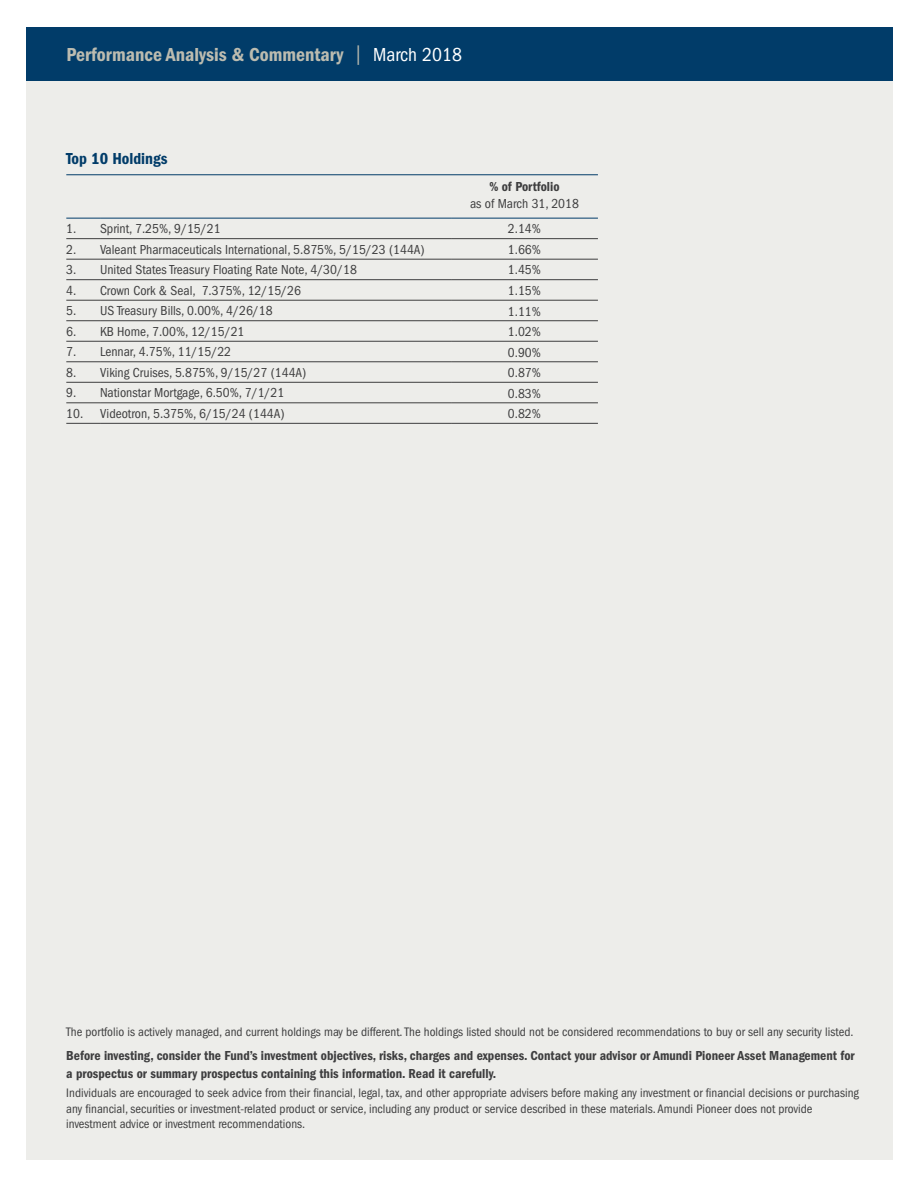
<style>
.page{position:relative;width:918px;height:1188px;background:#fff}
.page>*{position:absolute;margin:0;border:0;box-sizing:border-box;transform-origin:0 0}
.t1{font:600 condensed 19.5px "Franklin Gothic";color:#bcbcb0}
._2013-Header_Stroke{font:600 condensed 16.5px "Franklin Gothic";color:#013c69}
._2013-TableBody_Page{font:condensed 13.5px "Franklin Gothic";color:#3e3e3f}
._2013-Legal_Bold{font:600 condensed 13.5px/18px "Franklin Gothic";color:#3e3e3f}
._2013-TableSubHead{font:condensed 13.5px/16.5px "Franklin Gothic";color:#3e3e3f;text-align:center}
._2013-Legal{font:condensed 12.75px/15.8px "Franklin Gothic";color:#3e3e3f}
.s1{font-weight:400}
.s2{font-weight:400;color:#fff}
.s3{font-weight:600}
</style>
<div class="page">
<div style="left:26px;top:27px;width:866px;height:54px;background:#013c69"></div>
<div style="left:26px;top:81px;width:866px;height:1079px;background:#ededea"></div>
<hr style="left:66px;top:238px;width:34px;height:1px;background:#3e3e3f">
<hr style="left:100px;top:238px;width:351px;height:1px;background:#3e3e3f">
<hr style="left:451px;top:238px;width:147px;height:1px;background:#3e3e3f">
<hr style="left:66px;top:259px;width:34px;height:1px;background:#3e3e3f">
<hr style="left:100px;top:259px;width:351px;height:1px;background:#3e3e3f">
<hr style="left:451px;top:259px;width:147px;height:1px;background:#3e3e3f">
<hr style="left:66px;top:279px;width:34px;height:1px;background:#3e3e3f">
<hr style="left:100px;top:279px;width:351px;height:1px;background:#3e3e3f">
<hr style="left:451px;top:279px;width:147px;height:1px;background:#3e3e3f">
<hr style="left:66px;top:300px;width:34px;height:1px;background:#3e3e3f">
<hr style="left:100px;top:300px;width:351px;height:1px;background:#3e3e3f">
<hr style="left:451px;top:300px;width:147px;height:1px;background:#3e3e3f">
<hr style="left:66px;top:320px;width:34px;height:1px;background:#3e3e3f">
<hr style="left:100px;top:320px;width:351px;height:1px;background:#3e3e3f">
<hr style="left:451px;top:320px;width:147px;height:1px;background:#3e3e3f">
<hr style="left:66px;top:341px;width:34px;height:1px;background:#3e3e3f">
<hr style="left:100px;top:341px;width:351px;height:1px;background:#3e3e3f">
<hr style="left:451px;top:341px;width:147px;height:1px;background:#3e3e3f">
<hr style="left:66px;top:362px;width:34px;height:1px;background:#3e3e3f">
<hr style="left:100px;top:362px;width:351px;height:1px;background:#3e3e3f">
<hr style="left:451px;top:362px;width:147px;height:1px;background:#3e3e3f">
<hr style="left:66px;top:382px;width:34px;height:1px;background:#3e3e3f">
<hr style="left:100px;top:382px;width:351px;height:1px;background:#3e3e3f">
<hr style="left:451px;top:382px;width:147px;height:1px;background:#3e3e3f">
<hr style="left:66px;top:403px;width:34px;height:1px;background:#3e3e3f">
<hr style="left:100px;top:403px;width:351px;height:1px;background:#3e3e3f">
<hr style="left:451px;top:403px;width:147px;height:1px;background:#3e3e3f">
<hr style="left:66px;top:423px;width:34px;height:1px;background:#3e3e3f">
<hr style="left:100px;top:423px;width:351px;height:1px;background:#3e3e3f">
<hr style="left:451px;top:423px;width:147px;height:1px;background:#3e3e3f">
<hr style="left:66px;top:218px;width:34px;height:1px;background:#013c69">
<hr style="left:100px;top:218px;width:351px;height:1px;background:#013c69">
<hr style="left:451px;top:218px;width:147px;height:1px;background:#013c69">
<hr style="left:66px;top:174px;width:532px;height:1px;background:#013c69">
<h1 class="t1" style="left:66px;top:44px;width:397px">Performance Analysis &amp; Commentary <span class="s1">|</span> <span class="s2">March 2018</span></h1>
<p class="_2013-Header_Stroke" style="left:66px;top:149px;width:103px">Top 10 Holdings</p>
<p class="_2013-TableSubHead" style="left:470px;top:179px;width:110px"><span class="s3">% of Portfolio<br></span>as of March 31, 2018</p>
<p class="_2013-TableBody_Page" style="left:66px;top:221px;width:12px">1.</p>
<p class="_2013-TableBody_Page" style="left:100px;top:221px;width:122px">Sprint, 7.25%, 9/15/21</p>
<p class="_2013-TableBody_Page" style="left:508px;top:221px;width:35px">2.14%</p>
<p class="_2013-TableBody_Page" style="left:66px;top:242px;width:12px">2.</p>
<p class="_2013-TableBody_Page" style="left:100px;top:242px;width:326px">Valeant Pharmaceuticals International, 5.875%, 5/15/23 (144A)</p>
<p class="_2013-TableBody_Page" style="left:508px;top:242px;width:35px">1.66%</p>
<p class="_2013-TableBody_Page" style="left:66px;top:262px;width:12px">3.</p>
<p class="_2013-TableBody_Page" style="left:100px;top:262px;width:258px">United States Treasury Floating Rate Note, 4/30/18</p>
<p class="_2013-TableBody_Page" style="left:508px;top:262px;width:35px">1.45%</p>
<p class="_2013-TableBody_Page" style="left:66px;top:283px;width:12px">4.</p>
<p class="_2013-TableBody_Page" style="left:100px;top:283px;width:202px">Crown Cork &amp; Seal, 7.375%, 12/15/26</p>
<p class="_2013-TableBody_Page" style="left:508px;top:283px;width:35px">1.15%</p>
<p class="_2013-TableBody_Page" style="left:66px;top:303px;width:12px">5.</p>
<p class="_2013-TableBody_Page" style="left:100px;top:303px;width:174px">US Treasury Bills, 0.00%, 4/26/18</p>
<p class="_2013-TableBody_Page" style="left:508px;top:303px;width:35px">1.11%</p>
<p class="_2013-TableBody_Page" style="left:66px;top:324px;width:12px">6.</p>
<p class="_2013-TableBody_Page" style="left:100px;top:324px;width:146px">KB Home, 7.00%, 12/15/21</p>
<p class="_2013-TableBody_Page" style="left:508px;top:324px;width:35px">1.02%</p>
<p class="_2013-TableBody_Page" style="left:66px;top:344px;width:12px">7.</p>
<p class="_2013-TableBody_Page" style="left:100px;top:344px;width:133px">Lennar, 4.75%, 11/15/22</p>
<p class="_2013-TableBody_Page" style="left:508px;top:345px;width:35px">0.90%</p>
<p class="_2013-TableBody_Page" style="left:66px;top:365px;width:12px">8.</p>
<p class="_2013-TableBody_Page" style="left:100px;top:365px;width:208px">Viking Cruises, 5.875%, 9/15/27 (144A)</p>
<p class="_2013-TableBody_Page" style="left:508px;top:365px;width:35px">0.87%</p>
<p class="_2013-TableBody_Page" style="left:66px;top:385px;width:12px">9.</p>
<p class="_2013-TableBody_Page" style="left:100px;top:385px;width:186px">Nationstar Mortgage, 6.50%, 7/1/21</p>
<p class="_2013-TableBody_Page" style="left:508px;top:386px;width:35px">0.83%</p>
<p class="_2013-TableBody_Page" style="left:66px;top:406px;width:19px">10.</p>
<p class="_2013-TableBody_Page" style="left:100px;top:406px;width:186px">Videotron, 5.375%, 6/15/24 (144A)</p>
<p class="_2013-TableBody_Page" style="left:508px;top:406px;width:35px">0.82%</p>
<p class="_2013-Legal" style="left:66px;top:1024px;width:789px">The portfolio is actively managed, and current holdings may be different. The holdings listed should not be considered recommendations to buy or sell any security listed.</p>
<p class="_2013-Legal_Bold" style="left:66px;top:1047px;width:790px">Before investing, consider the Fund’s investment objectives, risks, charges and expenses. Contact your advisor or Amundi Pioneer Asset Management for a prospectus or summary prospectus containing this information. Read it carefully.</p>
<p class="_2013-Legal" style="left:66px;top:1085px;width:794px">Individuals are encouraged to seek advice from their financial, legal, tax, and other appropriate advisers before making any investment or financial decisions or purchasing any financial, securities or investment-related product or service, including any product or service described in these materials. Amundi Pioneer does not provide investment advice or investment recommendations.</p>
</div>
